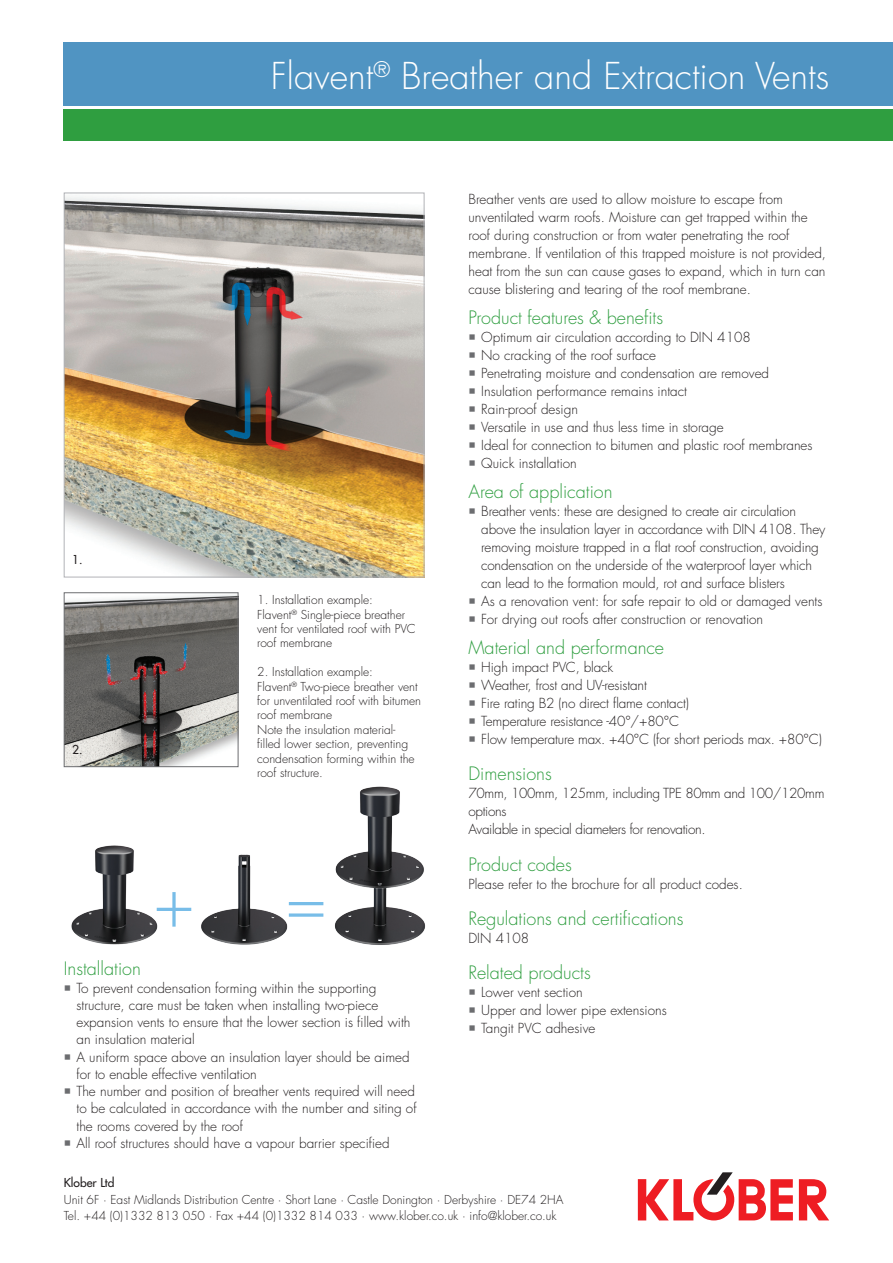
<style>
.page{position:relative;width:893px;height:1263px;background:#fff}
.page>*{position:absolute;margin:0;border:0;box-sizing:border-box;transform-origin:0 0}
.t1{font:300 67.5px "Futura LT Pro";color:#78bde8}
.t2{font:300 36px "Futura LT Pro";color:#fff}
.t3{font:300 18px "Futura LT Pro";color:#2f9e40}
.t4{font:300 13.5px/18px "Futura LT Pro";color:#231f20}
.t5{font:300 13.5px/18px "Futura LT Pro";letter-spacing:-.025em;color:#231f20}
.t6{font:300 12px/14.4px "Futura LT Pro";color:#231f20}
.t7{font:500 12px "Futura LT Pro";color:#231f20}
</style>
<div class="page">
<div style="left:64px;top:42px;width:829px;height:64px;background:#5094c2"></div>
<div style="left:64px;top:109px;width:829px;height:32px;background:#2f9e40"></div>
<svg style="left:799px;top:1179px;width:30px;height:41px"></svg>
<svg style="left:638px;top:1172px;width:155px;height:48px"></svg>
<img style="left:66px;top:196px;width:356px;height:379px">
<div style="left:64px;top:193px;width:360px;height:384px;border:1px solid #b2b3b7"></div>
<img style="left:66px;top:594px;width:170px;height:171px">
<div style="left:64px;top:592px;width:174px;height:175px;border:1px solid #6c6d70"></div>
<img style="left:201px;top:854px;width:87px;height:91px">
<img style="left:71px;top:845px;width:87px;height:100px">
<img style="left:334px;top:897px;width:91px;height:48px">
<img style="left:335px;top:786px;width:89px;height:111px">
<p class="t2" style="left:271px;top:52px;width:560px">Flavent<sup>®</sup> Breather and Extraction Vents</p>
<p class="t7" style="left:72px;top:551px;width:12px">1.</p>
<p class="t7" style="left:72px;top:741px;width:12px">2.</p>
<p class="t1" style="left:153px;top:858px;width:43px">+</p>
<p class="t6" style="left:257px;top:593px;width:117px">1. Installation example:</p>
<p class="t6" style="left:257px;top:607px;width:160px">Flavent<sup>®</sup> Single-piece breather vent for ventilated roof with PVC roof membrane</p>
<p class="t6" style="left:257px;top:665px;width:117px">2. Installation example:</p>
<p class="t6" style="left:257px;top:679px;width:165px">Flavent<sup>®</sup> Two-piece breather vent for unventilated roof with bitumen roof membrane</p>
<p class="t6" style="left:257px;top:722px;width:159px">Note the insulation material&shy;filled lower section, preventing condensation forming within the roof structure.</p>
<p class="t1" style="left:285px;top:858px;width:43px">=</p>
<p class="t3" style="left:64px;top:957px;width:79px">Installation</p>
<p class="t4" style="left:77px;top:979px;width:335px;line-height:17.2px">To prevent condensation forming within the supporting structure, care must be taken when installing two-piece expansion vents to ensure that the lower section is filled with an insulation material</p>
<p class="t4" style="left:77px;top:1048px;width:335px;line-height:17.2px">A uniform space above an insulation layer should be aimed for to enable effective ventilation</p>
<p class="t4" style="left:77px;top:1083px;width:342px;line-height:17.2px">The number and position of breather vents required will need to be calculated in accordance with the number and siting of the rooms covered by the roof</p>
<p class="t4" style="left:77px;top:1134px;width:315px">All roof structures should have a vapour barrier specified</p>
<p class="t4" style="left:468px;top:191px;width:359px">Breather vents are used to allow moisture to escape from unventilated warm roofs. Moisture can get trapped within the roof during construction or from water penetrating the roof membrane. If ventilation of this trapped moisture is not provided, heat from the sun can cause gases to expand, which in turn can cause blistering and tearing of the roof membrane.</p>
<p class="t3" style="left:468px;top:306px;width:196px">Product features &amp; benefits</p>
<p class="t4" style="left:481px;top:329px;width:271px">Optimum air circulation according to DIN 4108</p>
<p class="t4" style="left:481px;top:347px;width:176px">No cracking of the roof surface</p>
<p class="t4" style="left:481px;top:365px;width:289px">Penetrating moisture and condensation are removed</p>
<p class="t4" style="left:481px;top:383px;width:207px">Insulation performance remains intact</p>
<p class="t4" style="left:481px;top:401px;width:98px">Rain-proof design</p>
<p class="t4" style="left:481px;top:419px;width:244px">Versatile in use and thus less time in storage</p>
<p class="t4" style="left:481px;top:437px;width:333px">Ideal for connection to bitumen and plastic roof membranes</p>
<p class="t4" style="left:481px;top:455px;width:97px">Quick installation</p>
<p class="t3" style="left:468px;top:480px;width:146px">Area of application</p>
<p class="t4" style="left:481px;top:503px;width:346px">Breather vents: these are designed to create air circulation above the insulation layer in accordance with DIN 4108. They removing moisture trapped in a flat roof construction, avoiding condensation on the underside of the waterproof layer which can lead to the formation mould, rot and surface blisters</p>
<p class="t4" style="left:481px;top:593px;width:343px">As a renovation vent: for safe repair to old or damaged vents</p>
<p class="t4" style="left:481px;top:611px;width:283px">For drying out roofs after construction or renovation</p>
<p class="t3" style="left:468px;top:636px;width:197px">Material and performance</p>
<p class="t4" style="left:481px;top:659px;width:134px">High impact PVC, black</p>
<p class="t4" style="left:481px;top:677px;width:167px">Weather, frost and UV-resistant</p>
<p class="t4" style="left:481px;top:695px;width:209px">Fire rating B2 (no direct flame contact)</p>
<p class="t4" style="left:481px;top:713px;width:199px">Temperature resistance -40°/+80°C</p>
<p class="t4" style="left:481px;top:731px;width:342px">Flow temperature max. +40°C (for short periods max. +80°C)</p>
<p class="t3" style="left:468px;top:762px;width:85px">Dimensions</p>
<p class="t5" style="left:468px;top:785px;width:357px">70mm, 100mm, 125mm, including TPE 80mm and 100/120mm options</p>
<p class="t5" style="left:468px;top:821px;width:239px">Available in special diameters for renovation.</p>
<p class="t3" style="left:468px;top:852px;width:105px">Product codes</p>
<p class="t4" style="left:468px;top:875px;width:276px">Please refer to the brochure for all product codes.</p>
<p class="t3" style="left:468px;top:906px;width:217px">Regulations and certifications</p>
<p class="t4" style="left:468px;top:929px;width:62px">DIN 4108</p>
<p class="t3" style="left:468px;top:960px;width:124px">Related products</p>
<p class="t4" style="left:481px;top:983px;width:103px">Lower vent section</p>
<p class="t4" style="left:481px;top:1001px;width:187px">Upper and lower pipe extensions</p>
<p class="t4" style="left:481px;top:1019px;width:116px">Tangit PVC adhesive</p>
<p class="t7" style="left:64px;top:1174px;width:52px">Klober Ltd</p>
<p class="t6" style="left:64px;top:1192px;width:501px">Unit 6F ∙ East Midlands Distribution Centre ∙ Short Lane ∙ Castle Donington ∙ Derbyshire ∙ DE74 2HA</p>
<p class="t6" style="left:64px;top:1209px;width:494px">Tel. +44 (0)1332 813 050 ∙ Fax +44 (0)1332 814 033 ∙ www.klober.co.uk ∙ info@klober.co.uk</p>
</div>
